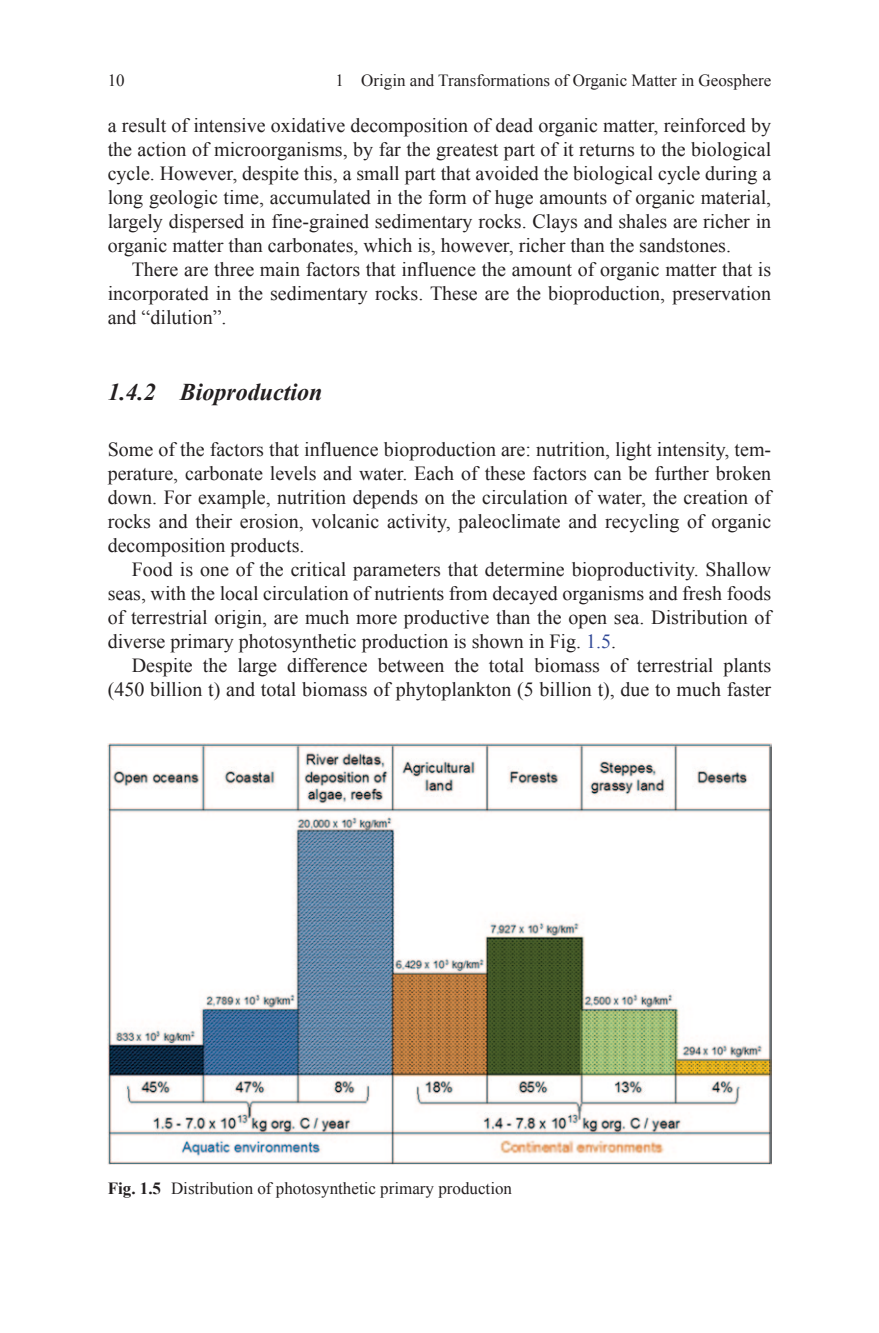
<style>
.page{position:relative;width:879px;height:1333px;background:#fff}
.page>*{position:absolute;margin:0;border:0;box-sizing:border-box;transform-origin:0 0}
.t1{font:italic 700 24px "Times New Roman";color:#231f20}
.t2{font:20px/24px "Times New Roman PSMT222";color:#231f20;text-align:justify}
.t3{font:17px "Times New Roman PSMT222";color:#231f20}
.s1{color:#324a97}
.s2{font-family:"Times New Roman PS Bold MT2"}
</style>
<div class="page">
<img style="left:108px;top:743px;width:663px;height:421px">
<p class="t3" style="left:108px;top:69px;width:18px">10</p>
<p class="t3" style="left:336px;top:69px;width:437px">1 Origin and Transformations of Organic Matter in Geosphere</p>
<p class="t2" style="left:108px;top:113px;width:665px">a result of intensive oxidative decomposition of dead organic matter, reinforced by the action of microorganisms, by far the greatest part of it returns to the biological cycle. However, despite this, a small part that avoided the biological cycle during a long geologic time, accumulated in the form of huge amounts of organic material, largely dispersed in fine-grained sedimentary rocks. Clays and shales are richer in organic matter than carbonates, which is, however, richer than the sandstones.</p>
<p class="t2" style="left:108px;top:257px;width:665px;text-indent:24px">There are three main factors that influence the amount of organic matter that is incorporated in the sedimentary rocks. These are the bioproduction, preservation and “dilution”.</p>
<p class="t1" style="left:108px;top:375px;width:216px">1.4.2 Bioproduction</p>
<p class="t2" style="left:108px;top:437px;width:665px">Some of the factors that influence bioproduction are: nutrition, light intensity, tem&shy;perature, carbonate levels and water. Each of these factors can be further broken down. For example, nutrition depends on the circulation of water, the creation of rocks and their erosion, volcanic activity, paleoclimate and recycling of organic decomposition products.</p>
<p class="t2" style="left:108px;top:557px;width:665px;text-indent:24px">Food is one of the critical parameters that determine bioproductivity. Shallow seas, with the local circulation of nutrients from decayed organisms and fresh foods of terrestrial origin, are much more productive than the open sea. Distribution of diverse primary photosynthetic production is shown in Fig. <span class="s1">1.5</span>.</p>
<p class="t2" style="left:108px;top:653px;width:665px;text-align:right">Despite the large difference between the total biomass of terrestrial plants (450 billion t) and total biomass of phytoplankton (5 billion t), due to much faster</p>
<p class="t3" style="left:108px;top:1176px;width:406px"><span class="s2">Fig. 1.5</span> Distribution of photosynthetic primary production</p>
</div>
